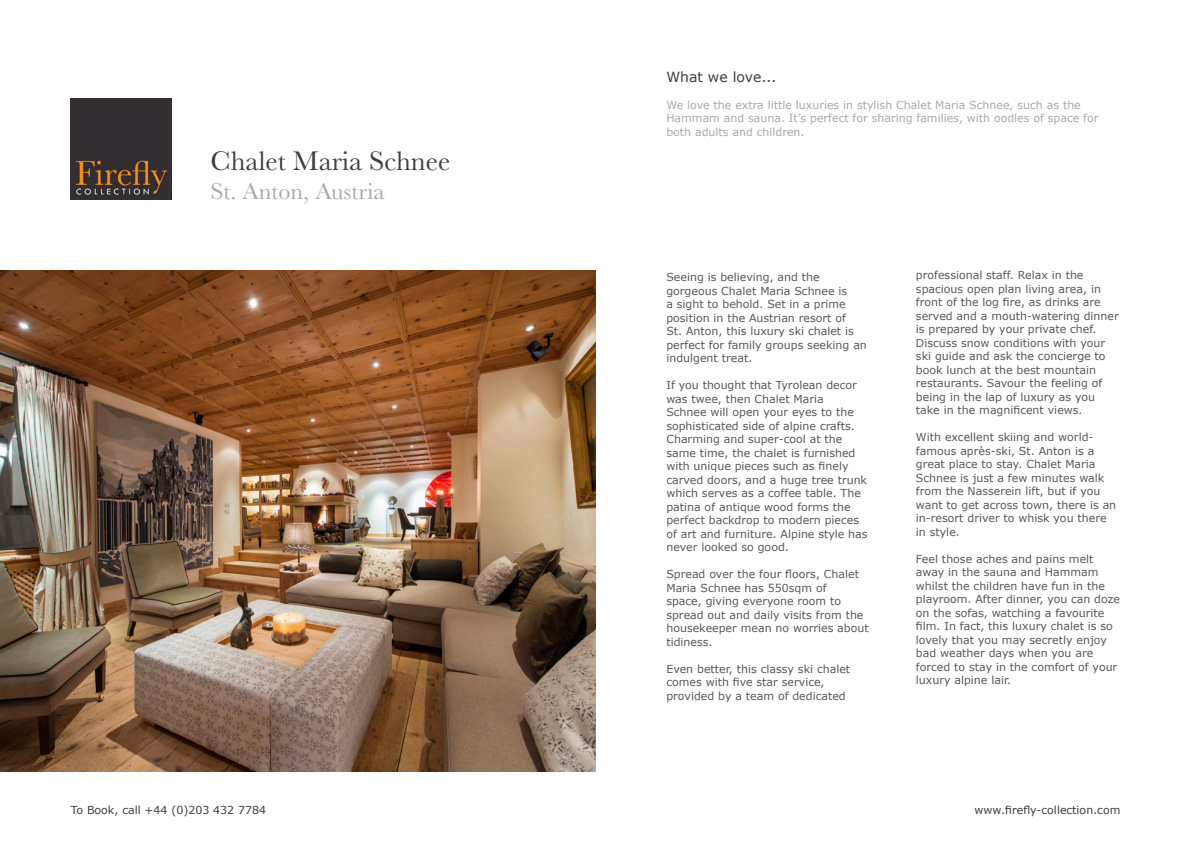
<style>
.page{position:relative;width:1191px;height:842px;background:#fff}
.page>*{position:absolute;margin:0;border:0;box-sizing:border-box;transform-origin:0 0}
.t1{font:28px "Baskerville";color:#3e3e3f}
.t2{font:24px "Baskerville";color:#a8a9ad}
.t3{font:14px "Verdana";color:#3e3e3f}
.t4{font:11px/13.5px "Verdana";color:#57585a}
.t5{font:11px/13.5px "Verdana";color:#a8a9ad}
.t6{font:11px "Verdana";color:#3e3e3f}
</style>
<div class="page">
<img style="left:71px;top:99px;width:101px;height:101px">
<img style="left:0;top:271px;width:595px;height:500px">
<p class="t1" style="left:210px;top:143px;width:241px">Chalet Maria Schnee</p>
<p class="t2" style="left:210px;top:176px;width:176px">St. Anton, Austria</p>
<p class="t6" style="left:71px;top:802px;width:197px">To Book, call +44 (0)203 432 7784</p>
<p class="t3" style="left:666px;top:68px;width:112px">What we love...</p>
<p class="t5" style="left:666px;top:98px;width:433px">We love the extra little luxuries in stylish Chalet Maria Schnee, such as the<br>Hammam and sauna. It’s perfect for sharing families, with oodles of space for both adults and children.</p>
<p class="t4" style="left:666px;top:270px;width:202px">Seeing is believing, and the gorgeous Chalet Maria Schnee is<br>a sight to behold. Set in a prime position in the Austrian resort of<br>St. Anton, this luxury ski chalet is perfect for family groups seeking an indulgent treat.</p>
<p class="t4" style="left:666px;top:378px;width:203px">If you thought that Tyrolean decor was twee, then Chalet Maria<br>Schnee will open your eyes to the sophisticated side of alpine crafts.<br>Charming and super-cool at the same time, the chalet is furnished with unique pieces such as finely carved doors, and a huge tree trunk which serves as a coffee table. The patina of antique wood forms the perfect backdrop to modern pieces of art and furniture. Alpine style has never looked so good.</p>
<p class="t4" style="left:666px;top:567px;width:204px">Spread over the four floors, Chalet<br>Maria Schnee has 550sqm of<br>space, giving everyone room to spread out and daily visits from the housekeeper mean no worries about tidiness.</p>
<p class="t4" style="left:666px;top:662px;width:185px">Even better, this classy ski chalet comes with five star service, provided by a team of dedicated</p>
<p class="t4" style="left:916px;top:269px;width:204px">professional staff. Relax in the spacious open plan living area, in front of the log fire, as drinks are served and a mouth-watering dinner is prepared by your private chef.<br>Discuss snow conditions with your ski guide and ask the concierge to book lunch at the best mountain restaurants. Savour the feeling of being in the lap of luxury as you take in the magnificent views.</p>
<p class="t4" style="left:916px;top:431px;width:202px">With excellent skiing and world&shy;famous après-ski, St. Anton is a great place to stay. Chalet Maria<br>Schnee is just a few minutes walk from the Nasserein lift, but if you want to get across town, there is an in-resort driver to whisk you there in style.</p>
<p class="t4" style="left:916px;top:552px;width:206px">Feel those aches and pains melt away in the sauna and Hammam whilst the children have fun in the playroom. After dinner, you can doze on the sofas, watching a favourite film. In fact, this luxury chalet is so lovely that you may secretly enjoy bad weather days when you are forced to stay in the comfort of your luxury alpine lair.</p>
<p class="t6" style="left:974px;top:802px;width:147px">www.firefly-collection.com</p>
</div>
